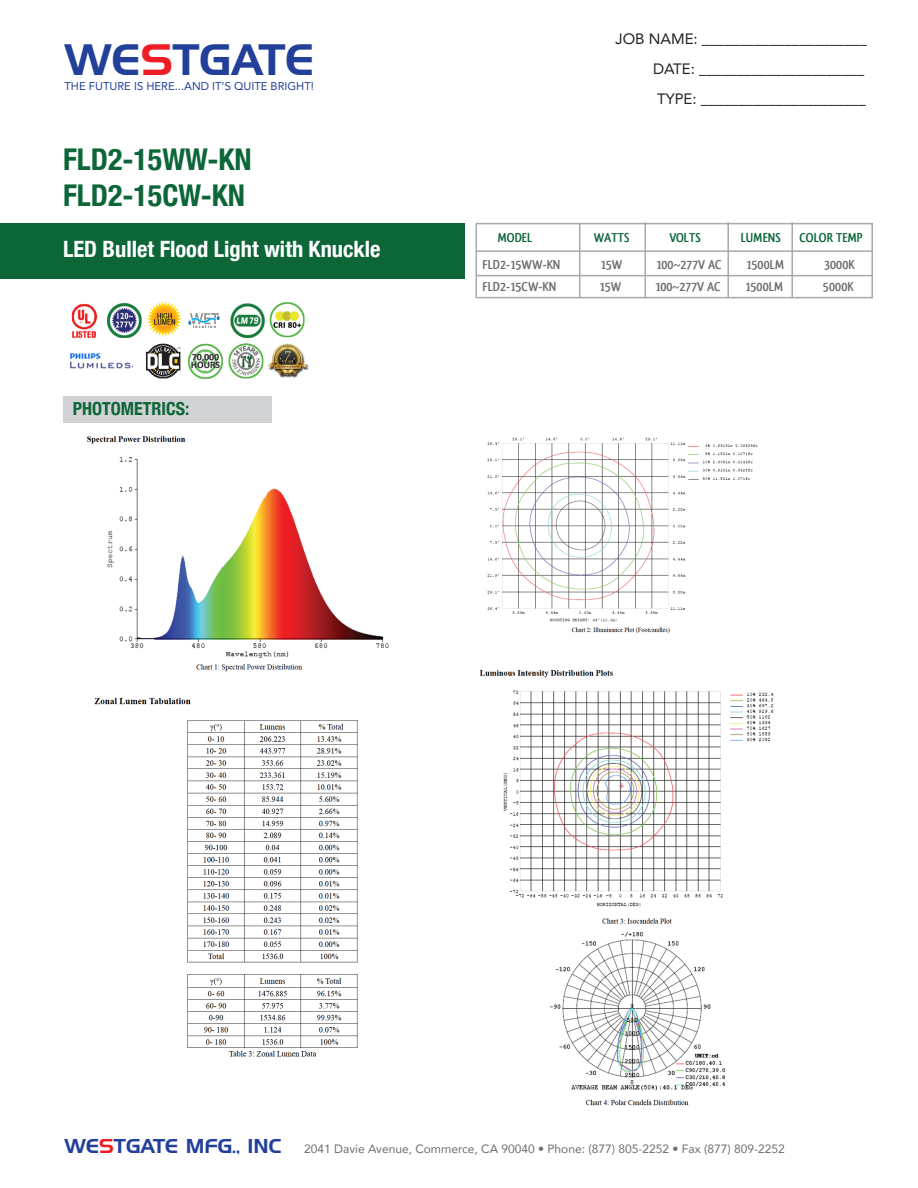
<style>
.page{position:relative;width:918px;height:1188px;background:#fff}
.page>*{position:absolute;margin:0;border:0;box-sizing:border-box;transform-origin:0 0}
.t1{font:42.75px "Handel Gothic BT";color:#223f99}
.t2{font:700 condensed 30px/36px "Helvetica Neue";color:#0c6638}
.t3{font:700 condensed 22.5px "Helvetica Neue";color:#fff}
.t4{font:700 condensed 18px "Helvetica Neue";color:#0c6638}
.t5{font:15px/30px "Avenir";color:#231f20}
.t6{font:700 13.5px "Qlassik";color:#6c6d70}
.t7{font:700 13.5px "Qlassik";color:#0c6638}
.t8{font:12px "Avenir";color:#6c6d70}
.t9{font:11.25px "Avenir";color:#223f99}
.s1{color:#ee1d23}
.s2{font-family:"Handel Gothic BT";font-size:19.5px;color:#223f99}
.s3{font-family:"Handel Gothic BT";font-size:19.5px;color:#ee1d23}
</style>
<div class="page">
<div style="left:0;top:223px;width:464px;height:55px;background:#0c6638"></div>
<img style="left:70px;top:301px;width:239px;height:78px">
<div style="left:475px;top:223px;width:398px;height:75px;border:2px solid #a8a9ad"></div>
<hr style="left:476px;top:250px;width:396px;height:2px;background:#a8a9ad">
<hr style="left:476px;top:275px;width:396px;height:1px;background:#a8a9ad">
<hr style="left:579px;top:224px;width:1px;height:74px;background:#a8a9ad">
<hr style="left:644px;top:222px;width:2px;height:76px;background:#a8a9ad">
<hr style="left:727px;top:222px;width:2px;height:76px;background:#a8a9ad">
<hr style="left:791px;top:222px;width:2px;height:76px;background:#a8a9ad">
<img style="left:86px;top:436px;width:303px;height:236px">
<img style="left:94px;top:697px;width:264px;height:360px">
<img style="left:487px;top:437px;width:271px;height:196px">
<img style="left:479px;top:670px;width:295px;height:436px">
<div style="left:63px;top:396px;width:209px;height:27px;background:#d1d2d4"></div>
<h1 class="t1" style="left:64px;top:33px;width:251px">WE<span class="s1">S</span>TGATE</h1>
<p class="t9" style="left:64px;top:78px;width:251px">THE FUTURE IS HERE...AND IT’S QUITE BRIGHT!</p>
<h2 class="t2" style="left:63px;top:139px;width:190px">FLD2-15WW-KN<br>FLD2-15CW-KN</h2>
<h3 class="t3" style="left:63px;top:230px;width:319px">LED Bullet Flood Light with Knuckle</h3>
<h3 class="t4" style="left:73px;top:394px;width:118px">PHOTOMETRICS:</h3>
<p class="t5" style="left:653px;top:24px;width:215px;text-indent:-38px">JOB NAME: ______________________<br>DATE: ______________________<br>TYPE: ______________________</p>
<p class="t7" style="left:498px;top:229px;width:36px">MODEL</p>
<p class="t7" style="left:594px;top:229px;width:37px">WATTS</p>
<p class="t7" style="left:669px;top:229px;width:33px">VOLTS</p>
<p class="t7" style="left:741px;top:229px;width:42px">LUMENS</p>
<p class="t7" style="left:799px;top:229px;width:65px">COLOR TEMP</p>
<p class="t6" style="left:482px;top:256px;width:80px">FLD2-15WW-KN</p>
<p class="t6" style="left:600px;top:256px;width:23px">15W</p>
<p class="t6" style="left:656px;top:256px;width:67px">100~277V AC</p>
<p class="t6" style="left:746px;top:256px;width:40px">1500LM</p>
<p class="t6" style="left:824px;top:256px;width:32px">3000K</p>
<p class="t6" style="left:482px;top:279px;width:75px">FLD2-15CW-KN</p>
<p class="t6" style="left:599px;top:279px;width:23px">15W</p>
<p class="t6" style="left:655px;top:279px;width:67px">100~277V AC</p>
<p class="t6" style="left:745px;top:279px;width:40px">1500LM</p>
<p class="t6" style="left:823px;top:279px;width:32px">5000K</p>
<p class="t8" style="left:64px;top:1139px;width:722px"><span class="s2">WE</span><span class="s3">S</span><span class="s2">TGATE MFG., INC</span> 2041 Davie Avenue, Commerce, CA 90040 • Phone: (877) 805-2252 • Fax (877) 809-2252</p>
</div>
